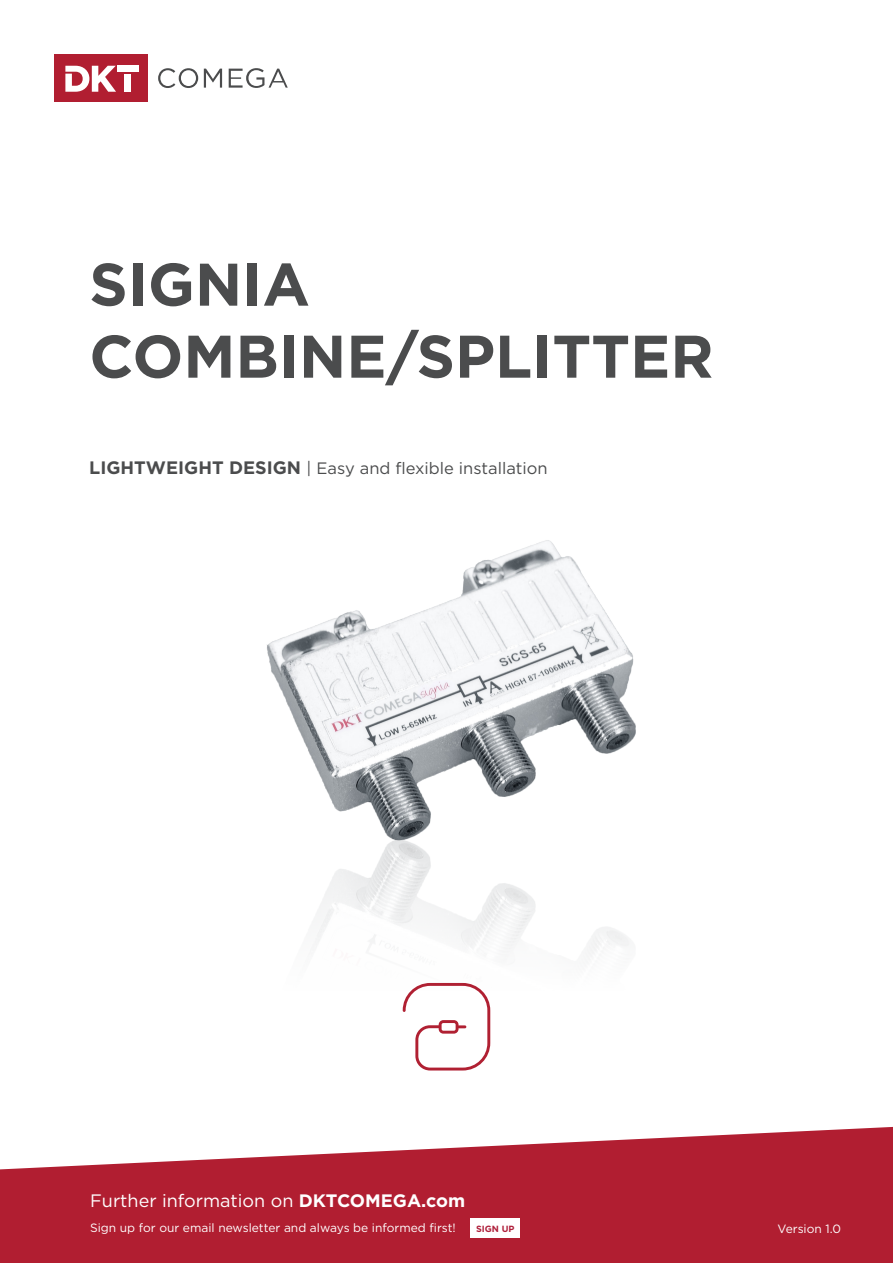
<style>
.page{position:relative;width:893px;height:1263px;background:#fff}
.page>*{position:absolute;margin:0;border:0;box-sizing:border-box;transform-origin:0 0}
.H3_capitals{font:700 60px/72px "Gotham HTF";color:#4b4c4d}
.t1{font:18px "Gotham HTF";color:#fff}
.H4_capital{font:16.5px "Gotham HTF";color:#4b4c4d}
.H4_red{font:12px "Gotham HTF";color:#fff}
.tabelle_bezeichnung{font:700 9px "Gotham HTF";color:#af203b}
.s1{font-weight:700;font-size:18px}
.s2{font-weight:700}
</style>
<div class="page">
<svg style="left:158px;top:68px;width:40px;height:20px"></svg>
<svg style="left:204px;top:69px;width:18px;height:19px"></svg>
<svg style="left:229px;top:68px;width:59px;height:20px"></svg>
<svg style="left:0;top:1127px;width:893px;height:136px;fill:#b11e31"></svg>
<div style="left:54px;top:55px;width:94px;height:47px;background:#b11e31"></div>
<div style="left:117px;top:66px;width:22px;height:6px;background:#fff"></div>
<div style="left:124px;top:74px;width:7px;height:18px;background:#fff"></div>
<svg style="left:65px;top:65px;width:51px;height:27px"></svg>
<div style="left:470px;top:1219px;width:50px;height:19px;background:#fff"></div>
<img style="left:267px;top:540px;width:369px;height:242px">
<img style="left:243px;top:782px;width:421px;height:421px">
<p class="H3_capitals" style="left:89px;top:247px;width:626px">SIGNIA<br>COMBINE/SPLITTER</p>
<p class="H4_capital" style="left:89px;top:459px;width:460px"><span class="s1">LIGHTWEIGHT DESIGN</span> | Easy and flexible installation</p>
<p class="t1" style="left:90px;top:1191px;width:376px">Further information on <span class="s2">DKTCOMEGA.com</span></p>
<p class="H4_red" style="left:90px;top:1221px;width:367px">Sign up for our email newsletter and always be informed first!</p>
<p class="tabelle_bezeichnung" style="left:476px;top:1223px;width:40px">SIGN UP</p>
<p class="H4_red" style="left:777px;top:1222px;width:65px">Version 1.0</p>
</div>
